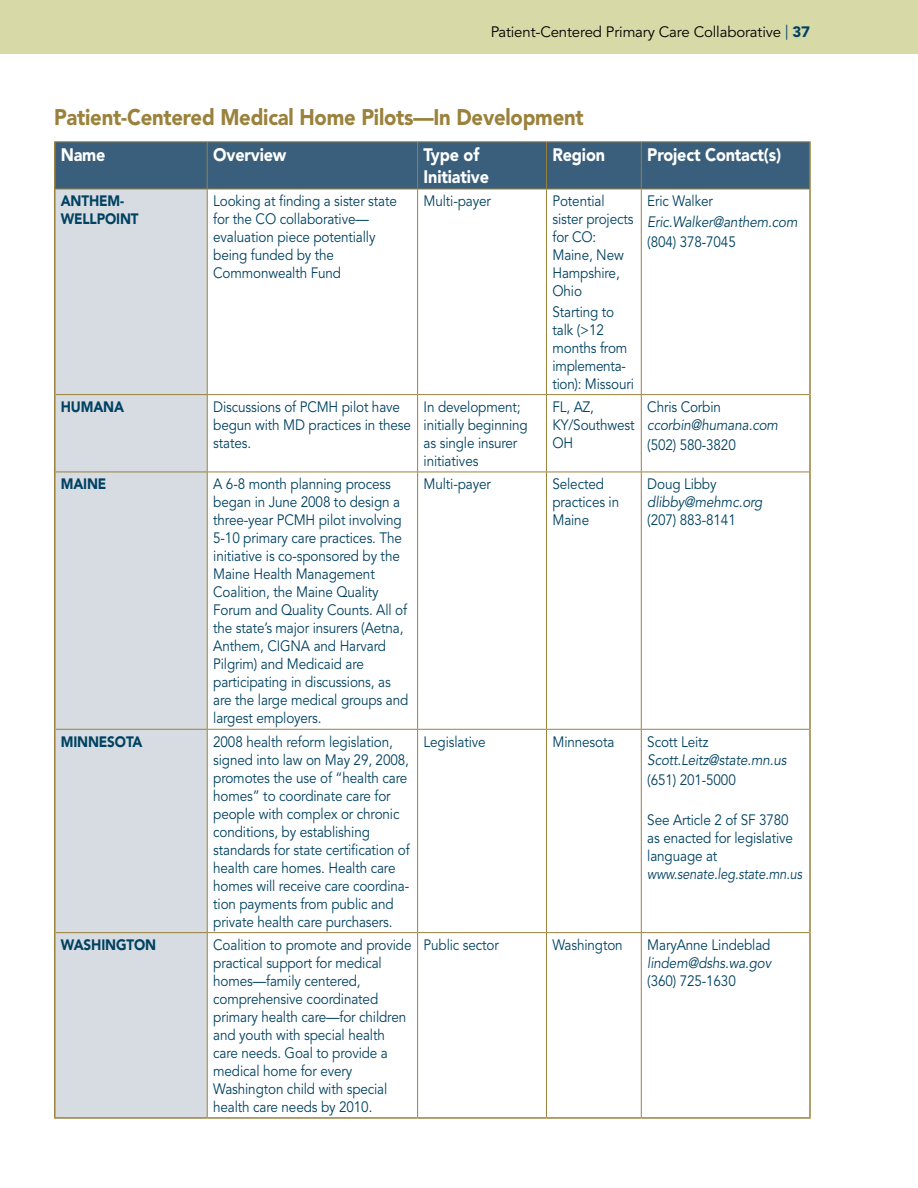
<style>
.page{position:relative;width:918px;height:1188px;background:#fff}
.page>*{position:absolute;margin:0;border:0;box-sizing:border-box;transform-origin:0 0}
.t1{font:900 22.5px "Avenir LT Std";letter-spacing:-.01em;color:#9a813c;scale:.9 1}
.t2{font:900 18px/21.6px "Avenir LT Std";letter-spacing:-.01em;color:#fff;scale:.9 1}
.t3{font:15px/18px "Avenir LT Std";letter-spacing:-.01em;color:#004261;scale:.9 1}
.t4{font:italic 15px "Avenir LT Std";letter-spacing:-.01em;color:#004261;scale:.9 1}
.t5{font:900 15px/18px "Avenir LT Std";letter-spacing:-.01em;color:#004261;scale:.9 1}
.t6{font:15px "Avenir LT Std";letter-spacing:-.01em;color:#000}
.t7{font:italic 15px "Avenir LT Std";letter-spacing:-.01em;color:#004261;scale:.85 1}
.s1{color:#004261}
.s2{font-weight:900;color:#004261}
</style>
<div class="page">
<div style="left:0;top:0;width:918px;height:54px;background:#d7d9a6"></div>
<div style="left:56px;top:142px;width:753px;height:47px;background:#395f7c"></div>
<div style="left:56px;top:190px;width:151px;height:539px;background:#d7dce2"></div>
<div style="left:56px;top:730px;width:151px;height:387px;background:#d7dce2"></div>
<hr style="left:54px;top:189px;width:2px;height:206px;background:#9a813c">
<hr style="left:809px;top:189px;width:2px;height:206px;background:#9a813c">
<hr style="left:54px;top:395px;width:2px;height:77px;background:#9a813c">
<hr style="left:809px;top:395px;width:2px;height:77px;background:#9a813c">
<hr style="left:54px;top:472px;width:2px;height:257px;background:#9a813c">
<hr style="left:809px;top:472px;width:2px;height:257px;background:#9a813c">
<hr style="left:207px;top:189px;width:1px;height:205px;background:#9a813c">
<hr style="left:417px;top:189px;width:1px;height:205px;background:#9a813c">
<hr style="left:546px;top:189px;width:1px;height:205px;background:#9a813c">
<hr style="left:641px;top:189px;width:1px;height:205px;background:#9a813c">
<hr style="left:56px;top:394px;width:151px;height:1px;background:#9a813c">
<hr style="left:207px;top:394px;width:211px;height:1px;background:#9a813c">
<hr style="left:207px;top:395px;width:1px;height:77px;background:#9a813c">
<hr style="left:418px;top:394px;width:128px;height:1px;background:#9a813c">
<hr style="left:417px;top:395px;width:1px;height:77px;background:#9a813c">
<hr style="left:546px;top:394px;width:95px;height:1px;background:#9a813c">
<hr style="left:546px;top:395px;width:1px;height:77px;background:#9a813c">
<hr style="left:641px;top:394px;width:168px;height:1px;background:#9a813c">
<hr style="left:641px;top:395px;width:1px;height:77px;background:#9a813c">
<hr style="left:56px;top:472px;width:151px;height:1px;background:#9a813c">
<hr style="left:207px;top:472px;width:211px;height:1px;background:#9a813c">
<hr style="left:207px;top:472px;width:1px;height:257px;background:#9a813c">
<hr style="left:418px;top:472px;width:128px;height:1px;background:#9a813c">
<hr style="left:417px;top:472px;width:1px;height:257px;background:#9a813c">
<hr style="left:546px;top:472px;width:95px;height:1px;background:#9a813c">
<hr style="left:546px;top:472px;width:1px;height:257px;background:#9a813c">
<hr style="left:641px;top:472px;width:168px;height:1px;background:#9a813c">
<hr style="left:641px;top:472px;width:1px;height:257px;background:#9a813c">
<hr style="left:54px;top:141px;width:153px;height:1px;background:#9a813c">
<hr style="left:207px;top:141px;width:211px;height:1px;background:#9a813c">
<hr style="left:207px;top:142px;width:1px;height:47px;background:#9a813c">
<hr style="left:418px;top:141px;width:128px;height:1px;background:#9a813c">
<hr style="left:417px;top:142px;width:1px;height:47px;background:#9a813c">
<hr style="left:546px;top:141px;width:95px;height:1px;background:#9a813c">
<hr style="left:546px;top:142px;width:1px;height:47px;background:#9a813c">
<hr style="left:641px;top:141px;width:170px;height:1px;background:#9a813c">
<hr style="left:641px;top:142px;width:1px;height:47px;background:#9a813c">
<hr style="left:56px;top:189px;width:151px;height:1px;background:#9a813c">
<hr style="left:207px;top:189px;width:211px;height:1px;background:#9a813c">
<hr style="left:418px;top:189px;width:128px;height:1px;background:#9a813c">
<hr style="left:546px;top:189px;width:95px;height:1px;background:#9a813c">
<hr style="left:641px;top:189px;width:168px;height:1px;background:#9a813c">
<hr style="left:56px;top:729px;width:151px;height:1px;background:#9a813c">
<hr style="left:207px;top:729px;width:211px;height:1px;background:#9a813c">
<hr style="left:207px;top:730px;width:1px;height:202px;background:#9a813c">
<hr style="left:418px;top:729px;width:128px;height:1px;background:#9a813c">
<hr style="left:417px;top:730px;width:1px;height:202px;background:#9a813c">
<hr style="left:546px;top:729px;width:95px;height:1px;background:#9a813c">
<hr style="left:546px;top:730px;width:1px;height:202px;background:#9a813c">
<hr style="left:641px;top:729px;width:168px;height:1px;background:#9a813c">
<hr style="left:641px;top:730px;width:1px;height:202px;background:#9a813c">
<hr style="left:56px;top:932px;width:151px;height:1px;background:#9a813c">
<hr style="left:207px;top:932px;width:211px;height:1px;background:#9a813c">
<hr style="left:207px;top:933px;width:1px;height:184px;background:#9a813c">
<hr style="left:418px;top:932px;width:128px;height:1px;background:#9a813c">
<hr style="left:417px;top:933px;width:1px;height:184px;background:#9a813c">
<hr style="left:546px;top:932px;width:95px;height:1px;background:#9a813c">
<hr style="left:546px;top:933px;width:1px;height:184px;background:#9a813c">
<hr style="left:641px;top:932px;width:168px;height:1px;background:#9a813c">
<hr style="left:641px;top:933px;width:1px;height:184px;background:#9a813c">
<hr style="left:54px;top:142px;width:2px;height:47px;background:#9a813c">
<hr style="left:809px;top:142px;width:2px;height:47px;background:#9a813c">
<hr style="left:54px;top:729px;width:2px;height:204px;background:#9a813c">
<hr style="left:809px;top:729px;width:2px;height:204px;background:#9a813c">
<hr style="left:54px;top:933px;width:2px;height:184px;background:#9a813c">
<hr style="left:809px;top:933px;width:2px;height:184px;background:#9a813c">
<hr style="left:54px;top:1117px;width:153px;height:2px;background:#9a813c">
<hr style="left:207px;top:1117px;width:211px;height:2px;background:#9a813c">
<hr style="left:418px;top:1117px;width:128px;height:2px;background:#9a813c">
<hr style="left:546px;top:1117px;width:95px;height:2px;background:#9a813c">
<hr style="left:641px;top:1117px;width:170px;height:2px;background:#9a813c">
<p class="t6" style="left:491px;top:23px;width:311px">Patient-Centered Primary Care Collaborative <span class="s1">|</span> <span class="s2">37</span></p>
<h1 class="t1" style="left:54px;top:104px;width:590px">Patient-Centered Medical Home Pilots—In Development</h1>
<p class="t2" style="left:61px;top:144px;width:51px">Name</p>
<p class="t2" style="left:213px;top:144px;width:83px">Overview</p>
<p class="t2" style="left:424px;top:144px;width:74px">Type of<br>Initiative</p>
<p class="t2" style="left:552px;top:144px;width:60px">Region</p>
<p class="t2" style="left:647px;top:144px;width:150px">Project Contact(s)</p>
<p class="t5" style="left:61px;top:192px;width:22px">Anth</p>
<p class="t5" style="left:61px;top:192px;width:72px;text-indent:38px">em-<br>Wellpoint</p>
<p class="t3" style="left:213px;top:193px;width:206px">Looking at finding a sister state for the CO collaborative— evaluation piece potentially being funded by the<br>Commonwealth Fund</p>
<p class="t3" style="left:424px;top:193px;width:76px">Multi-payer</p>
<p class="t3" style="left:552px;top:193px;width:92px">Potential sister projects for CO:<br>Maine, New<br>Hampshire,<br>Ohio</p>
<p class="t3" style="left:552px;top:303px;width:92px">Starting to talk (&gt;1 2 months from implementa&shy;tion): Missouri</p>
<p class="t3" style="left:647px;top:193px;width:74px">Eric Walker</p>
<p class="t4" style="left:647px;top:213px;width:168px">Eric.Walker@anthem.com</p>
<p class="t3" style="left:647px;top:233px;width:100px">(804) 378-7045</p>
<p class="t5" style="left:61px;top:398px;width:24px">Humana</p>
<p class="t3" style="left:213px;top:398px;width:221px">Discussions of PCMH pilot have begun with MD practices in these states.</p>
<p class="t3" style="left:424px;top:398px;width:117px">In development; initially beginning as single insurer initiatives</p>
<p class="t3" style="left:552px;top:398px;width:93px">FL, AZ,<br>KY/Southwest<br>OH</p>
<p class="t3" style="left:647px;top:398px;width:83px">Chris Corbin</p>
<p class="t4" style="left:647px;top:416px;width:147px">ccorbin@humana.com</p>
<p class="t3" style="left:647px;top:436px;width:100px">(502) 580-3820</p>
<p class="t5" style="left:61px;top:475px;width:52px">Main e</p>
<p class="t3" style="left:213px;top:476px;width:218px">A 6-8 month planning process began in June 2008 to design a three-year PCMH pilot involving<br>5-1 0 primary care practices. The initiative is co-sponsored by the<br>Maine Health Management<br>Coalition, the Maine Quality<br>Forum and Quality Counts. All of the state’s major insurers (Aetna,<br>Anthem, CIGNA and Harvard<br>Pilgrim) and Medicaid are participating in discussions, as are the large medical groups and largest employers.</p>
<p class="t3" style="left:424px;top:476px;width:76px">Multi-payer</p>
<p class="t3" style="left:552px;top:476px;width:76px">Selected practices in<br>Maine</p>
<p class="t3" style="left:647px;top:476px;width:78px">Doug Libby</p>
<p class="t4" style="left:647px;top:493px;width:130px">dlibby@mehmc.org</p>
<p class="t3" style="left:647px;top:512px;width:95px">(207) 883-81 41</p>
<p class="t5" style="left:61px;top:732px;width:63px">Minnesota</p>
<p class="t3" style="left:213px;top:733px;width:220px">2008 health reform legislation, signed into law on May 29, 2008, promotes the use of “health care homes” to coordinate care for people with complex or chronic conditions, by establishing standards for state certification of health care homes. Health care homes will receive care coordina&shy;tion payments from public and private health care purchasers.</p>
<p class="t3" style="left:424px;top:733px;width:71px">Legislative</p>
<p class="t3" style="left:552px;top:733px;width:70px">Minnesota</p>
<p class="t3" style="left:647px;top:733px;width:69px">Scott Leitz</p>
<p class="t4" style="left:647px;top:751px;width:156px">Scott.Leitz@state.mn.us</p>
<p class="t3" style="left:647px;top:771px;width:100px">(651 ) 201 -5000</p>
<p class="t3" style="left:647px;top:812px;width:164px">See Article 2 of SF 3780 as enacted for legislative language at</p>
<p class="t7" style="left:647px;top:866px;width:184px">www.senate.leg.state.mn.us</p>
<p class="t5" style="left:61px;top:936px;width:25px">Washin</p>
<p class="t5" style="left:116px;top:936px;width:24px">gton</p>
<p class="t3" style="left:213px;top:936px;width:222px">Coalition to promote and provide practical support for medical homes—family centered, comprehensive coordinated primary health care—for children and youth with special health care needs. Goal to provide a medical home for every<br>Washington child with special health care needs by 201 0.</p>
<p class="t3" style="left:424px;top:936px;width:85px">Public sector</p>
<p class="t3" style="left:552px;top:936px;width:80px">Washington</p>
<p class="t3" style="left:647px;top:936px;width:138px">MaryAnne Lindeblad</p>
<p class="t4" style="left:647px;top:954px;width:139px">lindem@dshs.wa.gov</p>
<p class="t3" style="left:647px;top:972px;width:100px">(360) 725-1 630</p>
</div>
